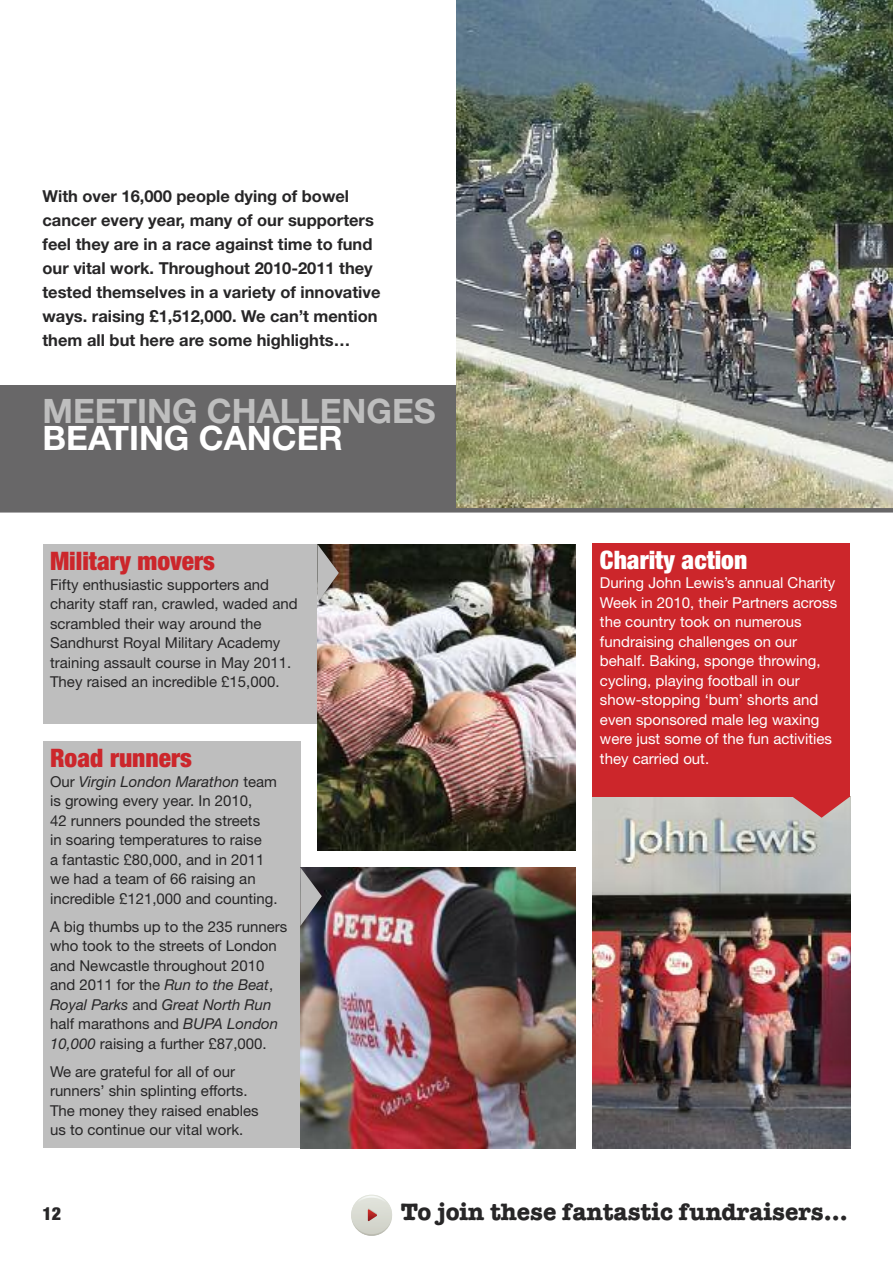
<style>
.page{position:relative;width:893px;height:1263px;background:#fff}
.page>*{position:absolute;margin:0;border:0;box-sizing:border-box;transform-origin:0 0}
.t1{font:700 33.75px "Helvetica Neue";color:#bebebe}
.t2{font:700 33.75px "Helvetica Neue";color:#fff}
.t3{font:900 condensed 25.5px "Helvetica Neue";color:#cc262b}
.t4{font:900 condensed 25.5px "Helvetica Neue";color:#fff}
.t5{font:700 24px "American Typewriter";color:#272627}
.t6{font:900 condensed 18px "Helvetica Neue";color:#272627}
.t7{font:700 16.5px/24px "Helvetica Neue";color:#272627}
.t8{font:15px/19.5px "Helvetica Neue";color:#272627}
.t9{font:15px/19.5px "Helvetica Neue";color:#fff}
.s1{font-style:italic}
</style>
<div class="page">
<div style="left:0;top:385px;width:459px;height:125px;background:#686768"></div>
<div style="left:351px;top:1195px;width:41px;height:41px;background:#d9d9d3;border-radius:20px"></div>
<div style="left:351px;top:1195px;width:41px;height:39px;background:#d9dbd3;border-radius:50%"></div>
<svg style="left:353px;top:1196px;width:37px;height:40px"></svg>
<div style="left:43px;top:544px;width:274px;height:179px;background:#bebebe"></div>
<div style="left:43px;top:741px;width:257px;height:407px;background:#bebebe"></div>
<img style="left:317px;top:544px;width:258px;height:306px">
<img style="left:300px;top:867px;width:275px;height:281px">
<img style="left:592px;top:796px;width:258px;height:352px">
<img style="left:456px;top:0;width:437px;height:508px">
<hr style="left:0;top:508px;width:893px;height:4px;background:#686768">
<div style="left:592px;top:543px;width:258px;height:253px;background:#cc262b"></div>
<svg style="left:317px;top:544px;width:22px;height:59px"></svg>
<svg style="left:300px;top:867px;width:22px;height:59px"></svg>
<svg style="left:792px;top:796px;width:58px;height:22px"></svg>
<p class="t7" style="left:43px;top:185px;width:340px">With over 16,000 people dying of bowel cancer every year, many of our supporters feel they are in a race against time to fund our vital work. Throughout 2010-2011 they tested themselves in a variety of innovative ways. raising £1,512,000. We can’t mention them all but here are some highlights…</p>
<h1 class="t1" style="left:43px;top:399px;width:395px">MEETING CHALLENGES</h1>
<h1 class="t2" style="left:43px;top:426px;width:302px">BEATING CANCER</h1>
<h2 class="t3" style="left:50px;top:552px;width:166px">Military movers</h2>
<p class="t8" style="left:50px;top:576px;width:249px">Fifty enthusiastic supporters and charity staff ran, crawled, waded and scrambled their way around the Sandhurst Royal Military Academy training assault course in May 2011.<br>They raised an incredible £15,000.</p>
<h2 class="t3" style="left:50px;top:749px;width:143px">Road runners</h2>
<p class="t8" style="left:50px;top:773px;width:229px">Our <span class="s1">Virgin London Marathon</span> team is growing every year. In 2010,<br>42 runners pounded the streets<br>in soaring temperatures to raise<br>a fantastic £80,000, and in 2011 we had a team of 66 raising an incredible £121,000 and counting.</p>
<p class="t8" style="left:50px;top:918px;width:239px">A big thumbs up to the 235 runners who took to the streets of London and Newcastle throughout 2010 and 2011 for the <span class="s1">Run to the Beat</span>,<br><span class="s1">Royal Parks</span> and <span class="s1">Great North Run </span>half marathons and <span class="s1">BUPA London<br>10,000</span> raising a further £87,000.</p>
<p class="t8" style="left:50px;top:1063px;width:210px">We are grateful for all of our runners’ shin splinting efforts.<br>The money they raised enables us to continue our vital work.</p>
<h2 class="t4" style="left:600px;top:551px;width:149px">Charity action</h2>
<p class="t9" style="left:600px;top:573px;width:239px">During John Lewis’s annual Charity<br>Week in 2010, their Partners across the country took on numerous fundraising challenges on our behalf. Baking, sponge throwing, cycling, playing football in our show-stopping ‘bum’ shorts and even sponsored male leg waxing were just some of the fun activities they carried out.</p>
<p class="t6" style="left:43px;top:1203px;width:20px">12</p>
<h3 class="t5" style="left:401px;top:1204px;width:448px">To join these fantastic fundraisers…</h3>
</div>
